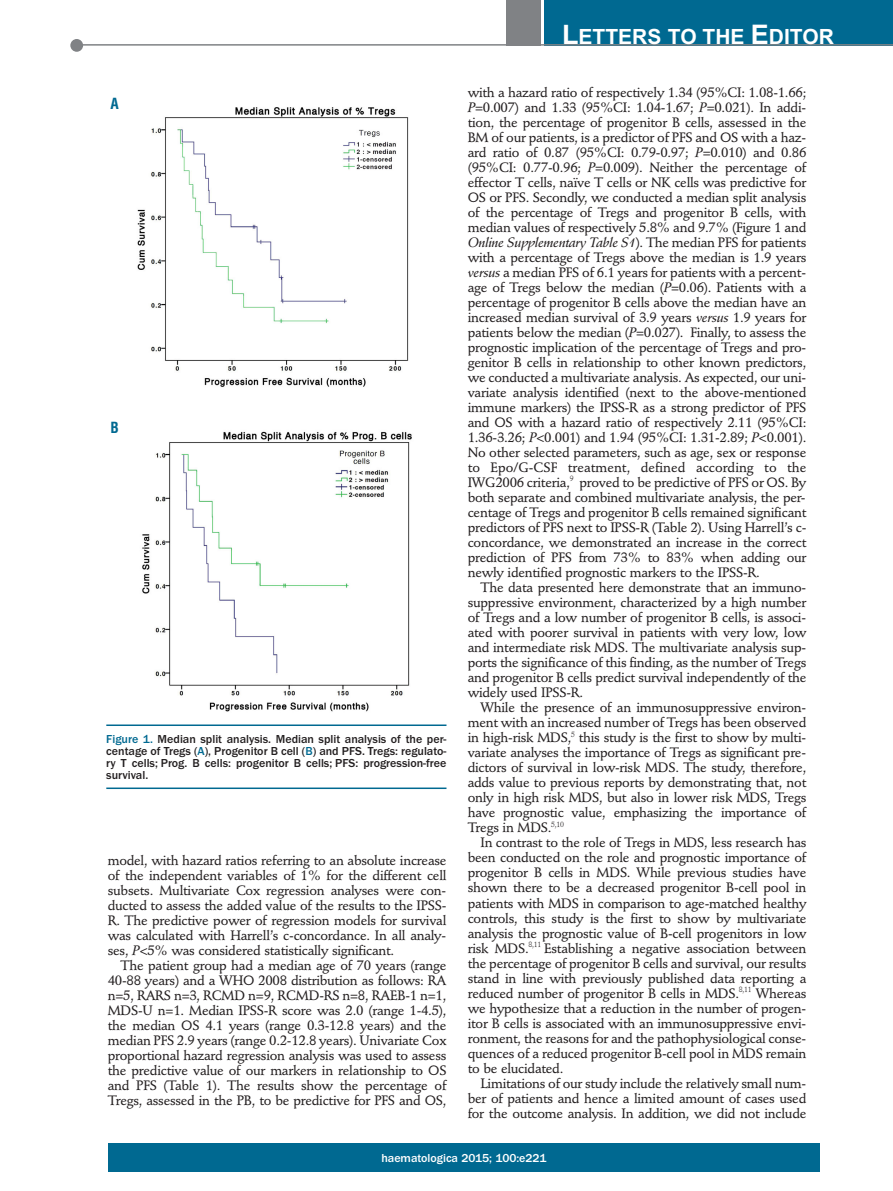
<style>
.page{position:relative;width:893px;height:1191px;background:#fff}
.page>*{position:absolute;margin:0;border:0;box-sizing:border-box;transform-origin:0 0}
.t1{font:700 21px "Arial";color:#fff}
.t2{font:700 condensed 15px "Helvetica";color:#006991}
.t3{font:500 13.5px/15px "Stempel Schneidler";letter-spacing:-.02em;color:#231f20;text-align:justify}
.t4{font:italic 13.5px "Stempel Schneidler Med";letter-spacing:-.02em;color:#231f20}
.t5{font:500 12px/12px "Franklin Gothic";color:#231f20;text-align:justify}
.t6{font:500 12px "Franklin Gothic";color:#fff}
.s1{font-size:27px}
.s2{font-family:"Stempel Schneidler Med";font-weight:400;font-style:italic}
.s3{font-family:"Stempel Schneidler";font-weight:500;font-style:normal}
.s4{color:#006991}
</style>
<div class="page">
<div style="left:107px;top:1143px;width:713px;height:28px;background:#006991"></div>
<div style="left:544px;top:0;width:349px;height:45px;background:#006991"></div>
<div style="left:506px;top:0;width:34px;height:45px;background:#808285"></div>
<div style="left:70px;top:39px;width:13px;height:13px;background:#808285;border-radius:50%"></div>
<hr style="left:78px;top:44px;width:815px;height:2px;background:#808285">
<img style="left:137px;top:107px;width:272px;height:280px">
<img style="left:142px;top:431px;width:270px;height:281px">
<hr style="left:106px;top:724px;width:340px;height:2px;background:#006991">
<hr style="left:106px;top:787px;width:340px;height:2px;background:#006991">
<h1 class="t1" style="left:562px;top:25px;width:273px"><span class="s1">L</span>ETTERS TO THE <span class="s1">E</span>DITOR</h1>
<p class="t3" style="left:468px;top:86px;width:340px">with a hazard ratio of respectively 1.34 (95%CI: 1.08-1.66; <span class="s2">P</span>=0.007) and 1.33 (95%CI: 1.04-1.67; <span class="s2">P</span>=0.021). In addi&shy;tion, the percentage of progenitor B cells, assessed in the BM of our patients, is a predictor of PFS and OS with a haz&shy;ard ratio of 0.87 (95%CI: 0.79-0.97; <span class="s2">P</span>=0.010) and 0.86 (95%CI: 0.77-0.96; <span class="s2">P</span>=0.009). Neither the percentage of effector T cells, naïve T cells or NK cells was predictive for OS or PFS. Secondly, we conducted a median split analysis of the percentage of Tregs and progenitor B cells, with median values of respectively 5.8% and 9.7% (Figure 1 and</p>
<p class="t4" style="left:468px;top:237px;width:340px">Online Supplementary Table S1<span class="s3">). The median PFS for patients</span></p>
<p class="t3" style="left:468px;top:251px;width:340px">with a percentage of Tregs above the median is 1.9 years <span class="s2">versus</span> a median PFS of 6.1 years for patients with a percent&shy;age of Tregs below the median (<span class="s2">P</span>=0.06). Patients with a percentage of progenitor B cells above the median have an increased median survival of 3.9 years <span class="s2">versus</span> 1.9 years for patients below the median (<span class="s2">P</span>=0.027). Finally, to assess the prognostic implication of the percentage of Tregs and pro&shy;genitor B cells in relationship to other known predictors, we conducted a multivariate analysis. As expected, our uni&shy;variate analysis identified (next to the above-mentioned immune markers) the IPSS-R as a strong predictor of PFS and OS with a hazard ratio of respectively 2.11 (95%CI:<br>1.36-3.26; <span class="s2">P</span>&lt;0.001) and 1.94 (95%CI: 1.31-2.89; <span class="s2">P</span>&lt;0.001).<br>No other selected parameters, such as age, sex or response to Epo/G-CSF treatment, defined according to the IWG2006 criteria,<sup>9</sup> proved to be predictive of PFS or OS. By both separate and combined multivariate analysis, the per&shy;centage of Tregs and progenitor B cells remained significant predictors of PFS next to IPSS-R (Table 2). Using Harrell’s c&shy;concordance, we demonstrated an increase in the correct prediction of PFS from 73% to 83% when adding our newly identified prognostic markers to the IPSS-R.</p>
<p class="t3" style="left:468px;top:581px;width:340px;text-indent:13px">The data presented here demonstrate that an immuno&shy;suppressive environment, characterized by a high number of Tregs and a low number of progenitor B cells, is associ&shy;ated with poorer survival in patients with very low, low and intermediate risk MDS. The multivariate analysis sup&shy;ports the significance of this finding, as the number of Tregs and progenitor B cells predict survival independently of the widely used IPSS-R.</p>
<p class="t3" style="left:468px;top:701px;width:340px;text-indent:13px">While the presence of an immunosuppressive environ&shy;ment with an increased number of Tregs has been observed in high-risk MDS,<sup>5</sup> this study is the first to show by multi&shy;variate analyses the importance of Tregs as significant pre&shy;dictors of survival in low-risk MDS. The study, therefore, adds value to previous reports by demonstrating that, not only in high risk MDS, but also in lower risk MDS, Tregs have prognostic value, emphasizing the importance of Tregs in MDS.<sup>5,10</sup></p>
<p class="t3" style="left:468px;top:836px;width:340px;text-indent:13px">In contrast to the role of Tregs in MDS, less research has been conducted on the role and prognostic importance of progenitor B cells in MDS. While previous studies have shown there to be a decreased progenitor B-cell pool in patients with MDS in comparison to age-matched healthy controls, this study is the first to show by multivariate analysis the prognostic value of B-cell progenitors in low risk MDS.<sup>8,11</sup> Establishing a negative association between the percentage of progenitor B cells and survival, our results stand in line with previously published data reporting a reduced number of progenitor B cells in MDS.<sup>8,11</sup> Whereas we hypothesize that a reduction in the number of progen&shy;itor B cells is associated with an immunosuppressive envi&shy;ronment, the reasons for and the pathophysiological conse&shy;quences of a reduced progenitor B-cell pool in MDS remain to be elucidated.</p>
<p class="t3" style="left:468px;top:1076px;width:340px;text-indent:13px">Limitations of our study include the relatively small num&shy;ber of patients and hence a limited amount of cases used for the outcome analysis. In addition, we did not include</p>
<p class="t6" style="left:381px;top:1150px;width:167px">haematologica 2015; 100:e221</p>
<p class="t2" style="left:111px;top:95px;width:10px">A</p>
<p class="t2" style="left:111px;top:419px;width:10px">B</p>
<p class="t5" style="left:106px;top:733px;width:342px"><span class="s4">Figure 1.</span> Median split analysis. Median split analysis of the per&shy;centage of Tregs (<span class="s4">A</span>), Progenitor B cell (<span class="s4">B</span>) and PFS. Tregs: regulato&shy;ry T cells; Prog. B cells: progenitor B cells; PFS: progression-free survival.</p>
<p class="t3" style="left:108px;top:854px;width:340px">model, with hazard ratios referring to an absolute increase of the independent variables of 1% for the different cell subsets. Multivariate Cox regression analyses were con&shy;ducted to assess the added value of the results to the IPSS-R. The predictive power of regression models for survival was calculated with Harrell’s c-concordance. In all analy&shy;ses, <span class="s2">P</span>&lt;5% was considered statistically significant.</p>
<p class="t3" style="left:108px;top:959px;width:340px;text-indent:13px">The patient group had a median age of 70 years (range 40-88 years) and a WHO 2008 distribution as follows: RA n=5, RARS n=3, RCMD n=9, RCMD-RS n=8, RAEB-1 n=1, MDS-U n=1. Median IPSS-R score was 2.0 (range 1-4.5), the median OS 4.1 years (range 0.3-12.8 years) and the median PFS 2.9 years (range 0.2-12.8 years). Univariate Cox proportional hazard regression analysis was used to assess the predictive value of our markers in relationship to OS and PFS (Table 1). The results show the percentage of Tregs, assessed in the PB, to be predictive for PFS and OS,</p>
</div>
